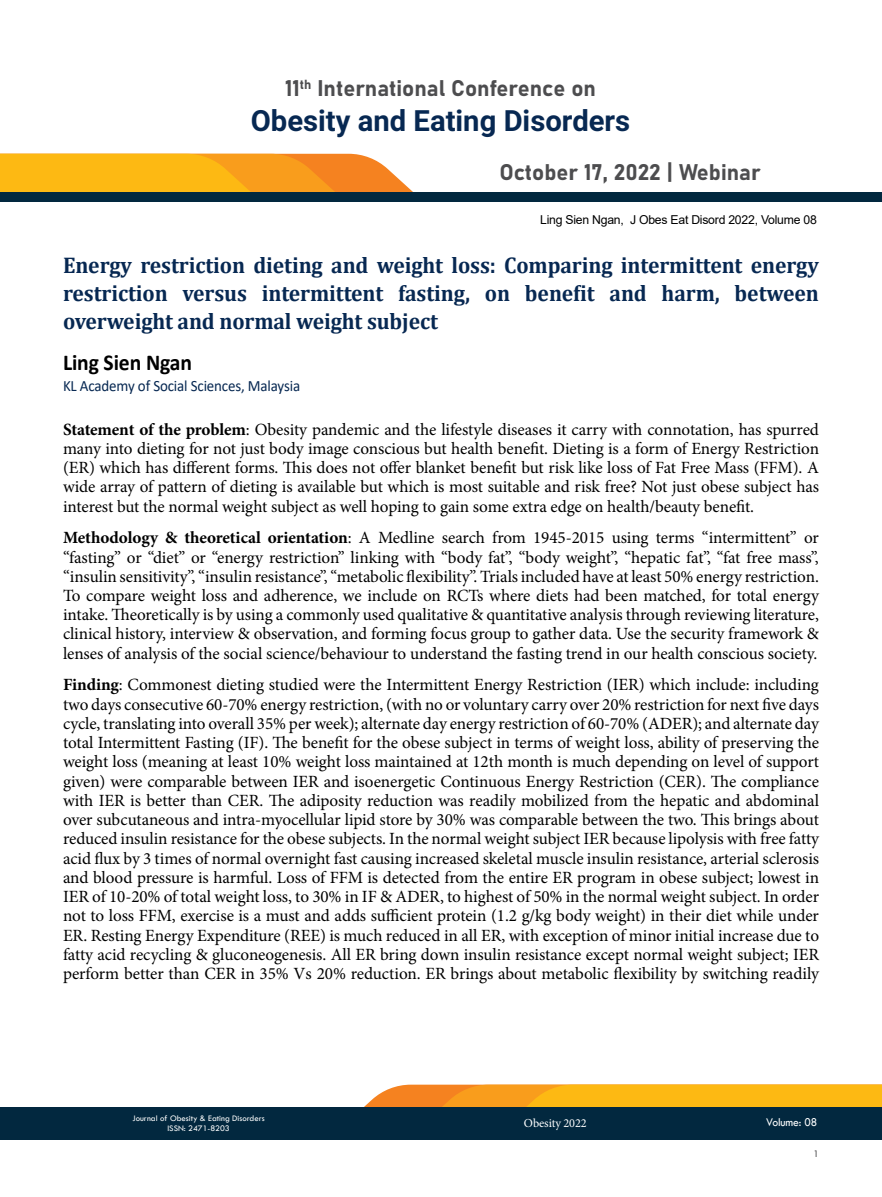
<style>
.page{position:relative;width:882px;height:1197px;background:#fff}
.page>*{position:absolute;margin:0;border:0;box-sizing:border-box;transform-origin:0 0}
.t1{font:700 29.22px "Roboto";color:#072852}
.t2{font:700 22.75px/28px "Cambria";letter-spacing:-.005em;color:#072852;text-align:justify;scale:.95 1}
.t3{font:700 22.75px "Calibri";letter-spacing:-.005em;color:#000;scale:.95 1}
.t4{font:22.4px "Bahnschrift";color:#4d4d4f}
.t5{font:17.15px/19.2px "Minion Pro";letter-spacing:-.005em;color:#000;text-align:justify}
.t6{font:15.75px "Calibri";letter-spacing:-.01em;color:#072852;scale:.95 1}
.t7{font:12.25px "Arial";letter-spacing:-.02em;color:#000}
.t8{font:12.25px "Minion Pro";letter-spacing:-.01em;color:#fff}
.t9{font:12.25px "Tw Cen";letter-spacing:-.01em;color:#fff;scale:.95 1}
.t10{font:10.5px "Tw Cen";color:#4d4d4f;scale:.95 1}
.t11{font:8.75px/10.5px "Tw Cen";color:#fff;text-align:center}
.s1{font-weight:700}
</style>
<div class="page">
<svg style="left:364px;top:1085px;width:518px;height:22px;background:#fbae1d"></svg>
<div style="left:0;top:1107px;width:882px;height:33px;background:#02283f"></div>
<svg style="left:0;top:154px;width:413px;height:38px;background:#faac24"></svg>
<div style="left:0;top:192px;width:882px;height:10px;background:#02283f"></div>
<h3 class="t4" style="left:285px;top:71px;width:312px">11<sup>th</sup> International Conference on</h3>
<h1 class="t1" style="left:251px;top:100px;width:381px">Obesity and Eating Disorders</h1>
<h3 class="t4" style="left:499px;top:156px;width:263px">October 17, 2022 | Webinar</h3>
<p class="t7" style="left:540px;top:211px;width:278px">Ling Sien Ngan, J Obes Eat Disord 2022, Volume 08</p>
<h2 class="t2" style="left:63px;top:251px;width:797px">Energy restriction dieting and weight loss: Comparing intermittent energy restriction versus intermittent fasting, on benefit and harm, between overweight and normal weight subject</h2>
<h2 class="t3" style="left:63px;top:346px;width:137px">Ling Sien Ngan</h2>
<p class="t6" style="left:63px;top:374px;width:251px">KL Academy of Social Sciences, Malaysia</p>
<p class="t5" style="left:63px;top:420px;width:758px"><span class="s1">Statement of the problem</span>: Obesity pandemic and the lifestyle diseases it carry with connotation, has spurred many into dieting for not just body image conscious but health benefit. Dieting is a form of Energy Restriction (ER) which has different forms. This does not offer blanket benefit but risk like loss of Fat Free Mass (FFM). A wide array of pattern of dieting is available but which is most suitable and risk free? Not just obese subject has interest but the normal weight subject as well hoping to gain some extra edge on health/beauty benefit.</p>
<p class="t5" style="left:63px;top:528px;width:757px"><span class="s1">Methodology &amp; theoretical orientation</span>: A Medline search from 1945-2015 using terms “intermittent” or “fasting” or “diet” or “energy restriction” linking with “body fat”, “body weight”, “hepatic fat”, “fat free mass”, “insulin sensitivity”, “insulin resistance”, “metabolic flexibility”. Trials included have at least 50% energy restriction.<br>To compare weight loss and adherence, we include on RCTs where diets had been matched, for total energy intake. Theoretically is by using a commonly used qualitative &amp; quantitative analysis through reviewing literature, clinical history, interview &amp; observation, and forming focus group to gather data. Use the security framework &amp; lenses of analysis of the social science/behaviour to understand the fasting trend in our health conscious society.</p>
<p class="t5" style="left:63px;top:675px;width:758px"><span class="s1">Finding</span>: Commonest dieting studied were the Intermittent Energy Restriction (IER) which include: including two days consecutive 60-70% energy restriction, (with no or voluntary carry over 20% restriction for next five days cycle, translating into overall 35% per week); alternate day energy restriction of 60-70% (ADER); and alternate day total Intermittent Fasting (IF). The benefit for the obese subject in terms of weight loss, ability of preserving the weight loss (meaning at least 10% weight loss maintained at 12th month is much depending on level of support given) were comparable between IER and isoenergetic Continuous Energy Restriction (CER). The compliance with IER is better than CER. The adiposity reduction was readily mobilized from the hepatic and abdominal over subcutaneous and intra-myocellular lipid store by 30% was comparable between the two. This brings about reduced insulin resistance for the obese subjects. In the normal weight subject IER because lipolysis with free fatty acid flux by 3 times of normal overnight fast causing increased skeletal muscle insulin resistance, arterial sclerosis and blood pressure is harmful. Loss of FFM is detected from the entire ER program in obese subject; lowest in IER of 10-20% of total weight loss, to 30% in IF &amp; ADER, to highest of 50% in the normal weight subject. In order not to loss FFM, exercise is a must and adds sufficient protein (1.2 g/kg body weight) in their diet while under ER. Resting Energy Expenditure (REE) is much reduced in all ER, with exception of minor initial increase due to fatty acid recycling &amp; gluconeogenesis. All ER bring down insulin resistance except normal weight subject; IER perform better than CER in 35% Vs 20% reduction. ER brings about metabolic flexibility by switching readily</p>
<p class="t11" style="left:132px;top:1112px;width:134px">Journal of Obesity &amp; Eating Disorders<br>ISSN: 2471-8203</p>
<p class="t8" style="left:524px;top:1115px;width:64px">Obesity 2022</p>
<p class="t9" style="left:766px;top:1115px;width:55px">Volume: 08</p>
<p class="t10" style="left:813px;top:1147px;width:7px">1</p>
</div>
